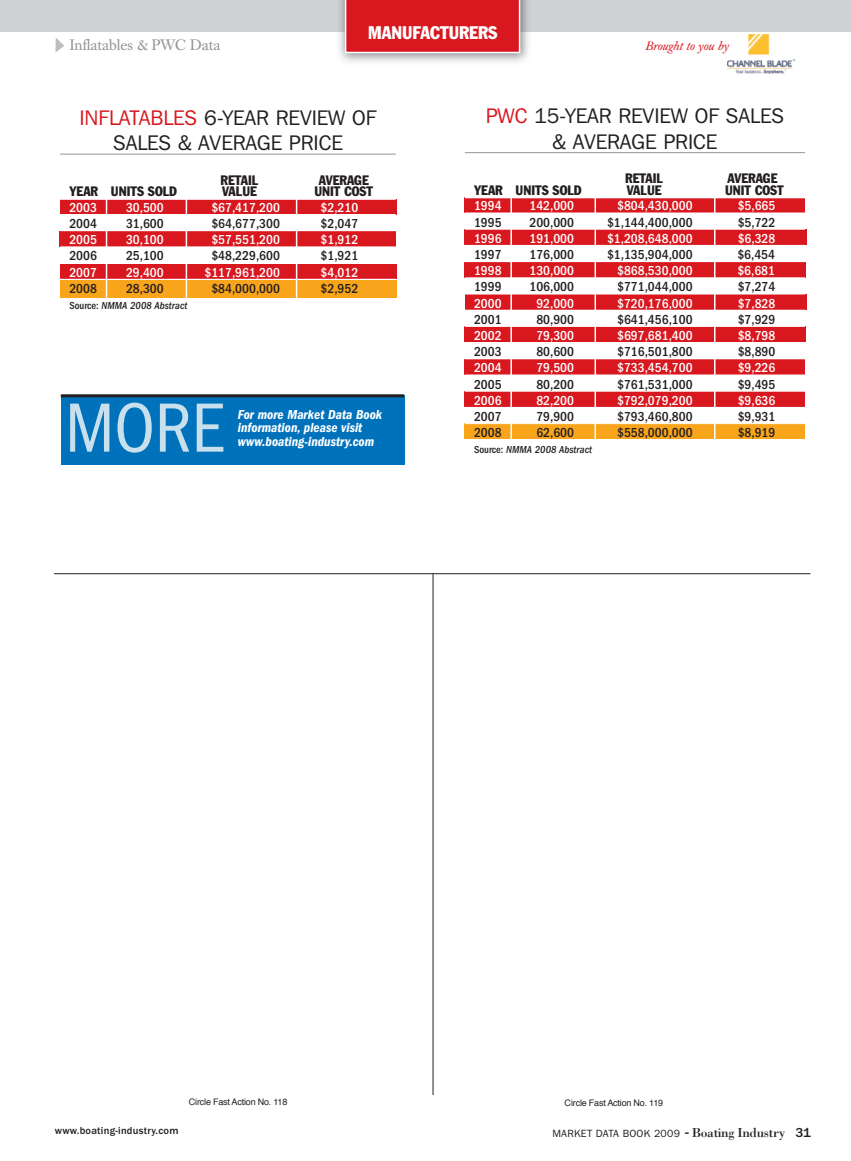
<style>
.page{position:relative;width:851px;height:1161px;background:#fff}
.page>*{position:absolute;margin:0;border:0;box-sizing:border-box;transform-origin:0 0}
.t1{font:condensed 72px "Franklin Gothic";color:#c8e0ed}
.t2{font:21px/25.2px "Franklin Gothic IT Cby BT";color:#231f20;text-align:center}
.t3{font:condensed 18px "Franklin Gothic";color:#fff}
.t4{font:15px "Caslon Book BE";color:#939598}
.t5{font:500 condensed 13.5px "Franklin Gothic";color:#231f20}
.t6{font:500 condensed 13.5px "Franklin Gothic";color:#fff}
.t7{font:condensed 13.5px "Franklin Gothic";color:#231f20}
.t8{font:italic 600 condensed 13.5px/13.5px "Franklin Gothic";color:#fff}
.t9{font:italic 12px "Caslon Book BE";color:#d8171f}
.t10{font:italic 500 condensed 10.5px "Franklin Gothic";color:#231f20}
.t11{font:10.5px "Franklin Gothic";letter-spacing:.025em;color:#231f20}
.t12{font:500 10.5px "Franklin Gothic";letter-spacing:.025em;color:#231f20}
.t13{font:9px "Helvetica";letter-spacing:-.015em;color:#231f20}
.s1{color:#d8171f}
.s2{font-style:normal}
.s3{font-weight:500;font-size:15px}
.s4{font-family:"Bodoni";font-size:13.5px}
.s5{font-weight:500;font-size:13.5px}
</style>
<div class="page">
<img style="left:727px;top:34px;width:67px;height:39px">
<div style="left:0;top:0;width:850px;height:31px;background:#d1d2d4"></div>
<svg style="left:55px;top:38px;width:9px;height:15px"></svg>
<img style="left:334px;top:0;width:201px;height:62px">
<div style="left:345px;top:0;width:175px;height:53px;background:#d8171f"></div>
<hr style="left:54px;top:573px;width:756px;height:1px;background:#231f20">
<div style="left:60px;top:264px;width:336px;height:15px;background:#d8171f"></div>
<div style="left:60px;top:199px;width:336px;height:16px;background:#d8171f"></div>
<div style="left:60px;top:280px;width:336px;height:18px;background:#f9a51b"></div>
<div style="left:59px;top:231px;width:337px;height:15px;background:#d8171f"></div>
<hr style="left:60px;top:154px;width:336px;height:1px;background:#939598">
<hr style="left:60px;top:198px;width:336px;height:2px;background:#fff">
<hr style="left:60px;top:214px;width:336px;height:1px;background:#fff">
<hr style="left:106px;top:175px;width:1px;height:123px;background:#fff">
<hr style="left:186px;top:174px;width:1px;height:125px;background:#fff">
<hr style="left:296px;top:175px;width:1px;height:125px;background:#fff">
<div style="left:465px;top:391px;width:340px;height:16px;background:#d8171f"></div>
<div style="left:464px;top:359px;width:340px;height:16px;background:#d8171f"></div>
<div style="left:464px;top:229px;width:342px;height:16px;background:#d8171f"></div>
<div style="left:465px;top:197px;width:339px;height:16px;background:#d8171f"></div>
<div style="left:464px;top:262px;width:342px;height:16px;background:#d8171f"></div>
<div style="left:465px;top:294px;width:341px;height:16px;background:#d8171f"></div>
<div style="left:464px;top:326px;width:341px;height:16px;background:#d8171f"></div>
<div style="left:464px;top:423px;width:341px;height:16px;background:#f9a51b"></div>
<hr style="left:510px;top:173px;width:2px;height:266px;background:#fff">
<hr style="left:594px;top:173px;width:2px;height:267px;background:#fff">
<hr style="left:714px;top:173px;width:1px;height:267px;background:#fff">
<hr style="left:464px;top:152px;width:341px;height:1px;background:#939598">
<hr style="left:464px;top:197px;width:341px;height:1px;background:#fff">
<hr style="left:464px;top:229px;width:341px;height:1px;background:#fff">
<hr style="left:464px;top:277px;width:341px;height:1px;background:#fff">
<hr style="left:464px;top:294px;width:341px;height:1px;background:#fff">
<hr style="left:464px;top:326px;width:341px;height:1px;background:#fff">
<hr style="left:464px;top:391px;width:341px;height:1px;background:#fff">
<hr style="left:464px;top:423px;width:341px;height:1px;background:#fff">
<hr style="left:432px;top:574px;width:1px;height:521px;background:#231f20">
<div style="left:61px;top:396px;width:343px;height:69px;background:#0072bc"></div>
<hr style="left:61px;top:394px;width:343px;height:3px;background:#231f20">
<p class="t4" style="left:70px;top:39px;width:152px">Inflatables &amp; PWC Data</p>
<p class="t3" style="left:368px;top:27px;width:131px">MANUFACTURERS</p>
<p class="t9" style="left:645px;top:42px;width:84px">Brought to you by</p>
<p class="t2" style="left:79px;top:107px;width:298px"><span class="s1">INFLATABLES</span> 6-YEAR REVIEW OF<br>SALES &amp; AVERAGE PRICE</p>
<p class="t7" style="left:221px;top:175px;width:39px">RETAIL</p>
<p class="t7" style="left:319px;top:175px;width:52px">AVERAGE</p>
<p class="t7" style="left:69px;top:187px;width:109px">YEAR UNITS SOLD</p>
<p class="t7" style="left:222px;top:187px;width:36px">VALUE</p>
<p class="t7" style="left:314px;top:187px;width:60px">UNIT COST</p>
<p class="t6" style="left:69px;top:203px;width:29px">2003</p>
<p class="t6" style="left:126px;top:203px;width:39px">30,500</p>
<p class="t6" style="left:211px;top:203px;width:70px">$67,417,200</p>
<p class="t6" style="left:320px;top:203px;width:39px">$2,210</p>
<p class="t5" style="left:69px;top:219px;width:29px">2004</p>
<p class="t5" style="left:126px;top:219px;width:39px">31,600</p>
<p class="t5" style="left:211px;top:219px;width:70px">$64,677,300</p>
<p class="t5" style="left:320px;top:219px;width:39px">$2,047</p>
<p class="t6" style="left:69px;top:235px;width:29px">2005</p>
<p class="t6" style="left:126px;top:235px;width:39px">30,100</p>
<p class="t6" style="left:211px;top:235px;width:70px">$57,551,200</p>
<p class="t6" style="left:320px;top:235px;width:39px">$1,912</p>
<p class="t5" style="left:69px;top:251px;width:29px">2006</p>
<p class="t5" style="left:126px;top:251px;width:39px">25,100</p>
<p class="t5" style="left:211px;top:251px;width:70px">$48,229,600</p>
<p class="t5" style="left:320px;top:251px;width:39px">$1,921</p>
<p class="t6" style="left:69px;top:268px;width:29px">2007</p>
<p class="t6" style="left:126px;top:268px;width:39px">29,400</p>
<p class="t6" style="left:204px;top:268px;width:77px">$117,961,200</p>
<p class="t6" style="left:320px;top:268px;width:39px">$4,012</p>
<p class="t5" style="left:69px;top:284px;width:29px">2008</p>
<p class="t5" style="left:126px;top:284px;width:39px">28,300</p>
<p class="t5" style="left:211px;top:284px;width:70px">$84,000,000</p>
<p class="t5" style="left:320px;top:284px;width:39px">$2,952</p>
<p class="t10" style="left:69px;top:302px;width:120px"><span class="s2">Source:</span> NMMA 2008 Abstract</p>
<p class="t1" style="left:65px;top:404px;width:161px">MORE</p>
<p class="t8" style="left:238px;top:408px;width:146px">For more Market Data Book information, please visit www.boating-industry.com</p>
<p class="t2" style="left:485px;top:105px;width:300px"><span class="s1">PWC</span> 15-YEAR REVIEW OF SALES &amp; AVERAGE PRICE</p>
<p class="t7" style="left:625px;top:174px;width:39px">RETAIL</p>
<p class="t7" style="left:727px;top:174px;width:52px">AVERAGE</p>
<p class="t7" style="left:474px;top:185px;width:109px">YEAR UNITS SOLD</p>
<p class="t7" style="left:626px;top:185px;width:36px">VALUE</p>
<p class="t7" style="left:725px;top:185px;width:60px">UNIT COST</p>
<p class="t6" style="left:474px;top:201px;width:29px">1994</p>
<p class="t6" style="left:529px;top:201px;width:46px">142,000</p>
<p class="t6" style="left:617px;top:201px;width:77px">$804,430,000</p>
<p class="t6" style="left:737px;top:201px;width:39px">$5,665</p>
<p class="t5" style="left:474px;top:218px;width:29px">1995</p>
<p class="t5" style="left:529px;top:218px;width:46px">200,000</p>
<p class="t5" style="left:607px;top:218px;width:87px">$1,144,400,000</p>
<p class="t5" style="left:737px;top:218px;width:39px">$5,722</p>
<p class="t6" style="left:474px;top:234px;width:29px">1996</p>
<p class="t6" style="left:529px;top:234px;width:46px">191,000</p>
<p class="t6" style="left:607px;top:234px;width:87px">$1,208,648,000</p>
<p class="t6" style="left:737px;top:234px;width:39px">$6,328</p>
<p class="t5" style="left:474px;top:250px;width:29px">1997</p>
<p class="t5" style="left:529px;top:250px;width:46px">176,000</p>
<p class="t5" style="left:607px;top:250px;width:87px">$1,135,904,000</p>
<p class="t5" style="left:737px;top:250px;width:39px">$6,454</p>
<p class="t6" style="left:474px;top:266px;width:29px">1998</p>
<p class="t6" style="left:529px;top:266px;width:46px">130,000</p>
<p class="t6" style="left:617px;top:266px;width:77px">$868,530,000</p>
<p class="t6" style="left:737px;top:266px;width:39px">$6,681</p>
<p class="t5" style="left:474px;top:282px;width:29px">1999</p>
<p class="t5" style="left:529px;top:282px;width:46px">106,000</p>
<p class="t5" style="left:617px;top:282px;width:77px">$771,044,000</p>
<p class="t5" style="left:737px;top:282px;width:39px">$7,274</p>
<p class="t6" style="left:474px;top:299px;width:29px">2000</p>
<p class="t6" style="left:536px;top:299px;width:39px">92,000</p>
<p class="t6" style="left:617px;top:299px;width:77px">$720,176,000</p>
<p class="t6" style="left:737px;top:299px;width:39px">$7,828</p>
<p class="t5" style="left:474px;top:315px;width:29px">2001</p>
<p class="t5" style="left:536px;top:315px;width:39px">80,900</p>
<p class="t5" style="left:617px;top:315px;width:77px">$641,456,100</p>
<p class="t5" style="left:737px;top:315px;width:39px">$7,929</p>
<p class="t6" style="left:474px;top:331px;width:29px">2002</p>
<p class="t6" style="left:536px;top:331px;width:39px">79,300</p>
<p class="t6" style="left:617px;top:331px;width:77px">$697,681,400</p>
<p class="t6" style="left:737px;top:331px;width:39px">$8,798</p>
<p class="t5" style="left:474px;top:347px;width:29px">2003</p>
<p class="t5" style="left:536px;top:347px;width:39px">80,600</p>
<p class="t5" style="left:617px;top:347px;width:77px">$716,501,800</p>
<p class="t5" style="left:737px;top:347px;width:39px">$8,890</p>
<p class="t6" style="left:474px;top:363px;width:29px">2004</p>
<p class="t6" style="left:536px;top:363px;width:39px">79,500</p>
<p class="t6" style="left:617px;top:363px;width:77px">$733,454,700</p>
<p class="t6" style="left:737px;top:363px;width:39px">$9,226</p>
<p class="t5" style="left:474px;top:380px;width:29px">2005</p>
<p class="t5" style="left:536px;top:380px;width:39px">80,200</p>
<p class="t5" style="left:617px;top:380px;width:77px">$761,531,000</p>
<p class="t5" style="left:737px;top:380px;width:39px">$9,495</p>
<p class="t6" style="left:474px;top:396px;width:29px">2006</p>
<p class="t6" style="left:536px;top:396px;width:39px">82,200</p>
<p class="t6" style="left:617px;top:396px;width:77px">$792,079,200</p>
<p class="t6" style="left:737px;top:396px;width:39px">$9,636</p>
<p class="t5" style="left:474px;top:412px;width:29px">2007</p>
<p class="t5" style="left:536px;top:412px;width:39px">79,900</p>
<p class="t5" style="left:617px;top:412px;width:77px">$793,460,800</p>
<p class="t5" style="left:737px;top:412px;width:39px">$9,931</p>
<p class="t5" style="left:474px;top:428px;width:29px">2008</p>
<p class="t5" style="left:536px;top:428px;width:39px">62,600</p>
<p class="t5" style="left:617px;top:428px;width:77px">$558,000,000</p>
<p class="t5" style="left:737px;top:428px;width:39px">$8,919</p>
<p class="t10" style="left:474px;top:446px;width:120px"><span class="s2">Source:</span> NMMA 2008 Abstract</p>
<p class="t13" style="left:189px;top:1098px;width:100px">Circle Fast Action No. 118</p>
<p class="t13" style="left:564px;top:1099px;width:100px">Circle Fast Action No. 119</p>
<p class="t12" style="left:55px;top:1127px;width:125px">www.boating-industry.com</p>
<p class="t11" style="left:552px;top:1130px;width:260px">MARKET DATA BOOK 2009 <span class="s3">-</span> <span class="s4">Boating Industry</span> <span class="s5">31</span></p>
</div>
